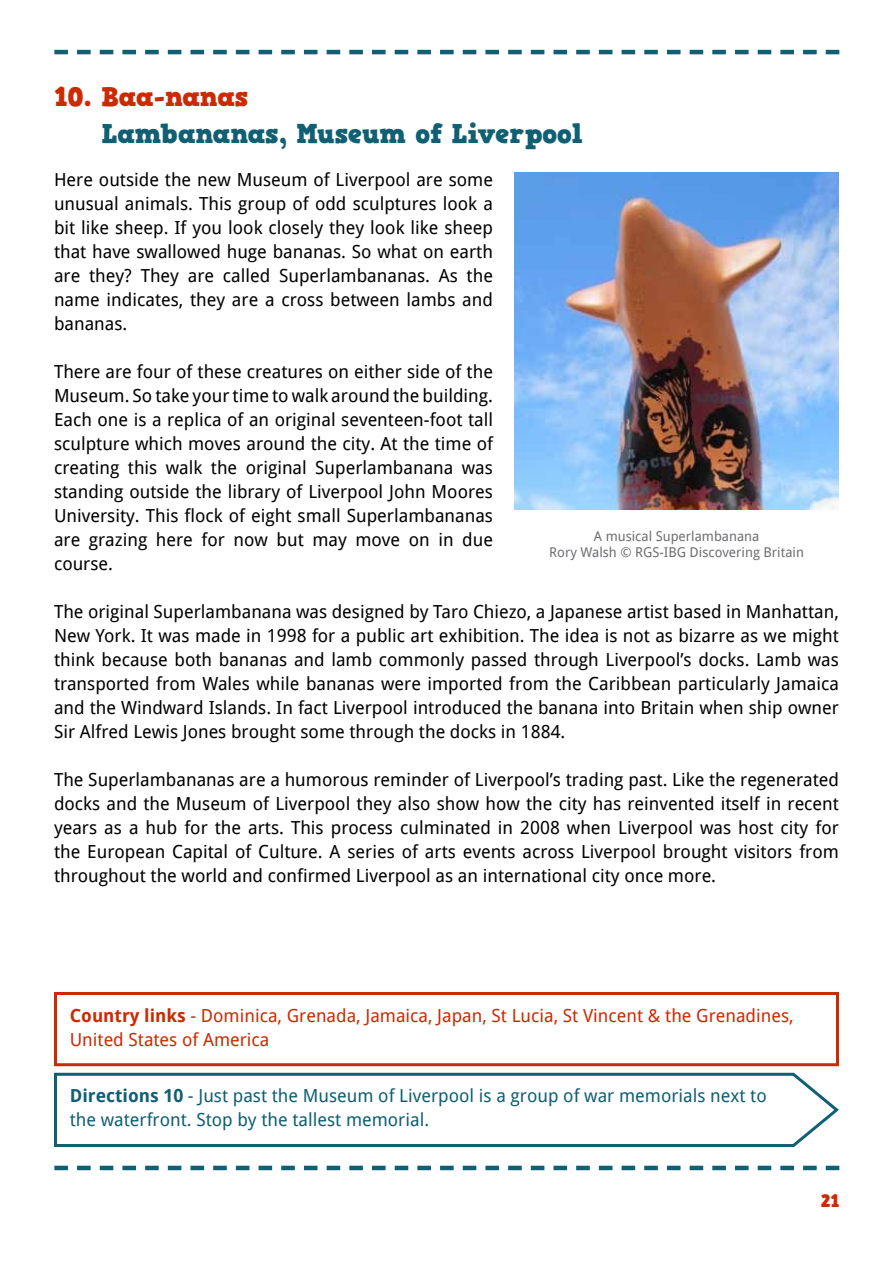
<style>
.page{position:relative;width:893px;height:1263px;background:#fff}
.page>*{position:absolute;margin:0;border:0;box-sizing:border-box;transform-origin:0 0}
.t1{font:27px "HVD Comic Serif Pro";color:#105f73}
.t2{font:27px "HVD Comic Serif Pro";color:#cc2a04}
.t3{font:18px/24px "Droid Sans";color:#000;text-align:justify}
.t4{font:18px/24px "Droid Sans";color:#105f73}
.t5{font:18px/24px "Droid Sans";color:#cc2a04}
.t6{font:18px "HVD Comic Serif Pro";color:#cc2a04}
.t7{font:13.5px/16.5px "Droid Sans";color:#6d6e71;text-align:center}
.s1{font-weight:700}
</style>
<div class="page">
<svg style="left:54px;top:50px;width:785px;height:4px"></svg>
<svg style="left:54px;top:1166px;width:785px;height:4px"></svg>
<img style="left:514px;top:172px;width:325px;height:337px">
<svg style="left:54px;top:1072px;width:785px;height:75px"></svg>
<div style="left:54px;top:992px;width:785px;height:74px;border:3px solid #cc2a04"></div>
<h1 class="t2" style="left:54px;top:76px;width:196px">10. Baa-nanas</h1>
<h1 class="t1" style="left:102px;top:113px;width:483px">Lambananas, Museum of Liverpool</h1>
<p class="t3" style="left:54px;top:168px;width:440px">Here outside the new Museum of Liverpool are some unusual animals. This group of odd sculptures look a bit like sheep. If you look closely they look like sheep that have swallowed huge bananas. So what on earth are they? They are called Superlambananas. As the name indicates, they are a cross between lambs and bananas.</p>
<p class="t3" style="left:54px;top:360px;width:440px">There are four of these creatures on either side of the Museum. So take your time to walk around the building.<br>Each one is a replica of an original seventeen-foot tall sculpture which moves around the city. At the time of creating this walk the original Superlambanana was standing outside the library of Liverpool John Moores University. This flock of eight small Superlambananas are grazing here for now but may move on in due course.</p>
<p class="t3" style="left:54px;top:600px;width:786px">The original Superlambanana was designed by Taro Chiezo, a Japanese artist based in Manhattan, New York. It was made in 1998 for a public art exhibition. The idea is not as bizarre as we might think because both bananas and lamb commonly passed through Liverpool’s docks. Lamb was transported from Wales while bananas were imported from the Caribbean particularly Jamaica and the Windward Islands. In fact Liverpool introduced the banana into Britain when ship owner Sir Alfred Lewis Jones brought some through the docks in 1884.</p>
<p class="t3" style="left:54px;top:768px;width:786px">The Superlambananas are a humorous reminder of Liverpool’s trading past. Like the regenerated docks and the Museum of Liverpool they also show how the city has reinvented itself in recent years as a hub for the arts. This process culminated in 2008 when Liverpool was host city for the European Capital of Culture. A series of arts events across Liverpool brought visitors from throughout the world and confirmed Liverpool as an international city once more.</p>
<p class="t7" style="left:549px;top:528px;width:256px">A musical Superlambanana<br>Rory Walsh © RGS-IBG Discovering Britain</p>
<p class="t5" style="left:70px;top:1003px;width:725px"><span class="s1">Country links</span> - Dominica, Grenada, Jamaica, Japan, St Lucia, St Vincent &amp; the Grenadines,<br>United States of America</p>
<p class="t4" style="left:70px;top:1084px;width:698px"><span class="s1">Directions 10</span> - Just past the Museum of Liverpool is a group of war memorials next to the waterfront. Stop by the tallest memorial.</p>
<p class="t6" style="left:821px;top:1187px;width:20px">21</p>
</div>
